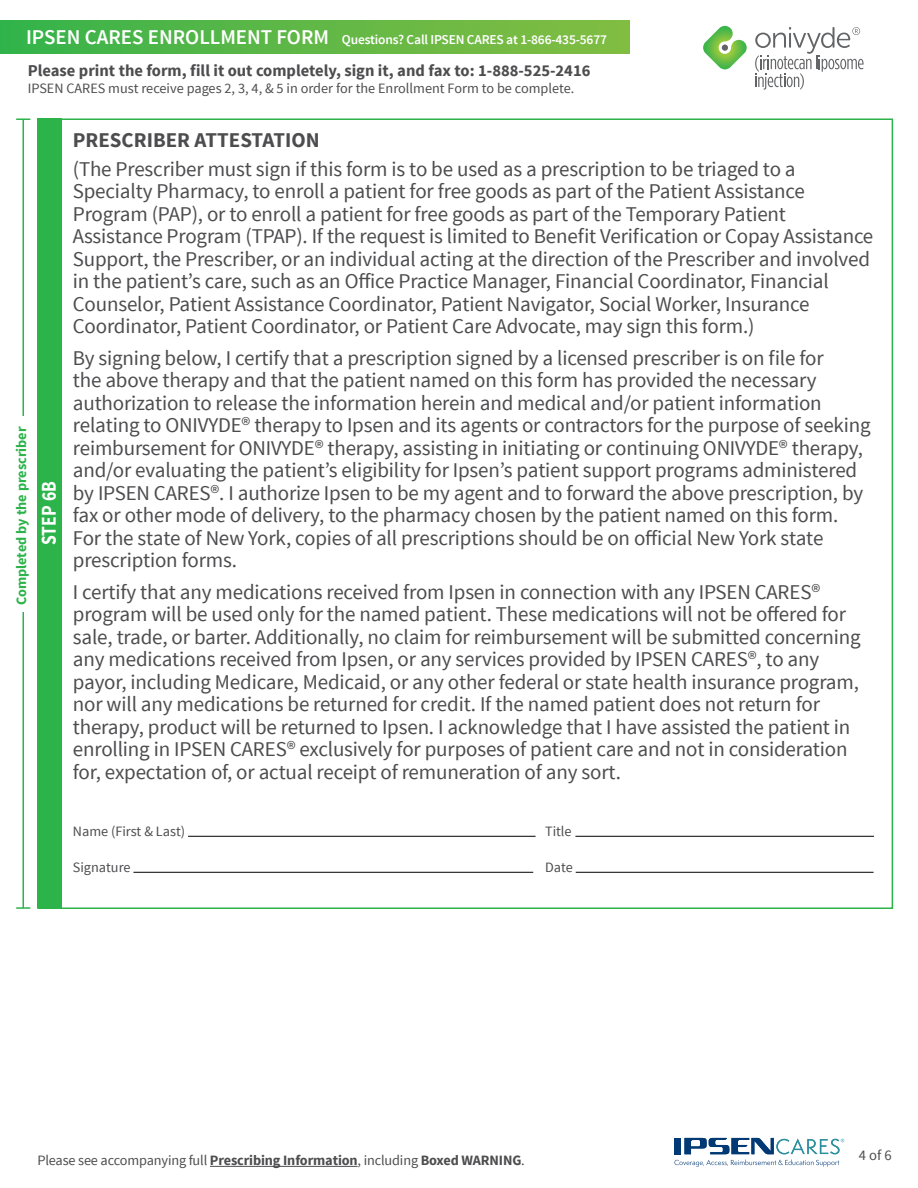
<style>
.page{position:relative;width:918px;height:1188px;background:#fff}
.page>*{position:absolute;margin:0;border:0;box-sizing:border-box;transform-origin:0 0}
.t1{font:21px/22.5px "Source Sans Pro";letter-spacing:-.01em;color:#4d4d4f}
.t2{font:700 21px "Source Sans Pro";color:#4d4d4f}
.t3{font:700 21px "Source Sans Pro";letter-spacing:.01em;color:#fff;scale:.84 1}
.t4{font:700 16.5px "Source Sans Pro";color:#4d4d4f}
.t5{font:14.7px "Source Sans Pro";color:#4d4d4f}
.t6{font:14.25px "Source Sans Pro";color:#4d4d4f}
.t7{font:700 14.25px "Source Sans Pro";color:#2cb34a}
.t8{font:600 13.5px "Source Sans Pro";letter-spacing:-.015em;color:#fff}
.s1{font-size:21px}
.s2{font-weight:700}
</style>
<div class="page">
<hr style="left:210px;top:1166px;width:148px;height:1px;background:#4d4d4f">
<svg style="left:703px;top:26px;width:44px;height:43px"></svg>
<svg style="left:755px;top:27px;width:109px;height:63px"></svg>
<div style="left:0;top:21px;width:630px;height:32px;background:linear-gradient(to right,#37b34b,#85bd42)"></div>
<svg style="left:674px;top:1138px;width:170px;height:29px"></svg>
<div style="left:37px;top:118px;width:25px;height:790px;background:#2cb34a"></div>
<hr style="left:23px;top:119px;width:1px;height:297px;background:#2cb34a">
<hr style="left:23px;top:612px;width:1px;height:296px;background:#2cb34a">
<svg style="left:16px;top:118px;width:14px;height:2px"></svg>
<svg style="left:16px;top:907px;width:14px;height:2px"></svg>
<hr style="left:188px;top:836px;width:348px;height:1px;background:#000">
<hr style="left:133px;top:872px;width:400px;height:1px;background:#000">
<hr style="left:575px;top:836px;width:299px;height:1px;background:#000">
<hr style="left:576px;top:872px;width:298px;height:1px;background:#000">
<p class="t8" style="left:26px;top:31px;width:582px"><span class="s1">IPSEN CARES ENROLLMENT FORM</span> Questions? Call IPSEN CARES at 1-866-435-5677</p>
<p class="t4" style="left:28px;top:60px;width:564px">Please print the form, fill it out completely, sign it, and fax to: 1-888-525-2416</p>
<p class="t6" style="left:28px;top:79px;width:548px">IPSEN CARES must receive pages 2, 3, 4, &amp; 5 in order for the Enrollment Form to be complete.</p>
<p class="t7" style="left:12px;top:605px;width:180px;rotate:-90deg">Completed by the prescriber</p>
<p class="t3" style="left:35px;top:545px;width:78px;rotate:-90deg">STEP 6B</p>
<p class="t2" style="left:73px;top:126px;width:248px">PRESCRIBER ATTESTATION</p>
<p class="t1" style="left:73px;top:158px;width:802px">(The Prescriber must sign if this form is to be used as a prescription to be triaged to a Specialty Pharmacy, to enroll a patient for free goods as part of the Patient Assistance Program (PAP), or to enroll a patient for free goods as part of the Temporary Patient Assistance Program (TPAP). If the request is limited to Benefit Verification or Copay Assistance Support, the Prescriber, or an individual acting at the direction of the Prescriber and involved in the patient’s care, such as an Office Practice Manager, Financial Coordinator, Financial Counselor, Patient Assistance Coordinator, Patient Navigator, Social Worker, Insurance Coordinator, Patient Coordinator, or Patient Care Advocate, may sign this form.)</p>
<p class="t1" style="left:73px;top:347px;width:799px">By signing below, I certify that a prescription signed by a licensed prescriber is on file for<br>the above therapy and that the patient named on this form has provided the necessary authorization to release the information herein and medical and/or patient information relating to ONIVYDE® therapy to Ipsen and its agents or contractors for the purpose of seeking reimbursement for ONIVYDE® therapy, assisting in initiating or continuing ONIVYDE® therapy, and/or evaluating the patient’s eligibility for Ipsen’s patient support programs administered by IPSEN CARES®. I authorize Ipsen to be my agent and to forward the above prescription, by fax or other mode of delivery, to the pharmacy chosen by the patient named on this form.<br>For the state of New York, copies of all prescriptions should be on official New York state prescription forms.</p>
<p class="t1" style="left:73px;top:581px;width:789px">I certify that any medications received from Ipsen in connection with any IPSEN CARES® program will be used only for the named patient. These medications will not be offered for sale, trade, or barter. Additionally, no claim for reimbursement will be submitted concerning any medications received from Ipsen, or any services provided by IPSEN CARES®, to any payor, including Medicare, Medicaid, or any other federal or state health insurance program, nor will any medications be returned for credit. If the named patient does not return for therapy, product will be returned to Ipsen. I acknowledge that I have assisted the patient in enrolling in IPSEN CARES® exclusively for purposes of patient care and not in consideration for, expectation of, or actual receipt of remuneration of any sort.</p>
<p class="t6" style="left:73px;top:823px;width:114px">Name (First &amp; Last)</p>
<p class="t6" style="left:73px;top:859px;width:59px">Signature</p>
<p class="t6" style="left:545px;top:823px;width:28px">Title</p>
<p class="t6" style="left:545px;top:859px;width:29px">Date</p>
<p class="t6" style="left:37px;top:1152px;width:489px">Please see accompanying full <span class="s2">Prescribing Information</span>, including <span class="s2">Boxed WARNING</span>.</p>
<p class="t5" style="left:859px;top:1146px;width:35px">4 of 6</p>
</div>
